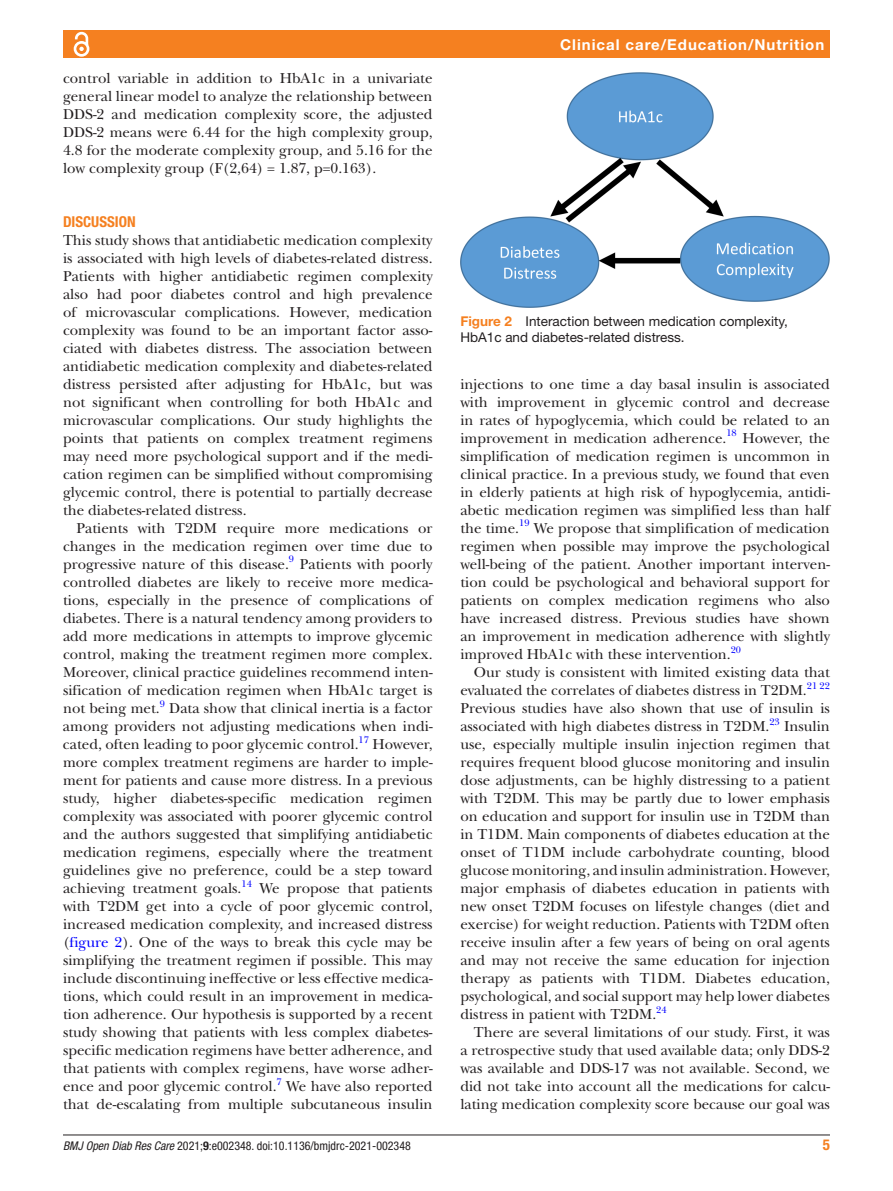
<style>
.page{position:relative;width:893px;height:1191px;background:#fff}
.page>*{position:absolute;margin:0;border:0;box-sizing:border-box;transform-origin:0 0}
.t1{font:15px/18px "New Baskerville";color:#231f20;text-align:justify}
.t2{font:700 15px "Helvetica Neue LT Std";letter-spacing:.065em;color:#fff}
.t3{font:700 condensed 15px "Helvetica Neue LT Std";color:#f58020}
.t4{font:13.5px/16.2px "Helvetica Neue LT Std";color:#231f20}
.t5{font:condensed 12px "Helvetica Neue LT Std";color:#231f20}
.t6{font:9.9px "New Baskerville";color:#00f}
.s1{color:#00f}
.s2{font-weight:700;color:#f58020}
.s3{font-style:italic}
.s4{font-weight:700}
</style>
<div class="page">
<hr style="left:63px;top:1134px;width:767px;height:1px;background:#231f20">
<div style="left:63px;top:31px;width:767px;height:27px;background:#f58020"></div>
<svg style="left:73px;top:31px;width:17px;height:26px"></svg>
<img style="left:460px;top:73px;width:370px;height:235px">
<p class="t1" style="left:63px;top:69px;width:371px">control variable in addition to HbA1c in a univariate general linear model to analyze the relationship between DDS-2 and medication complexity score, the adjusted DDS-2 means were 6.44 for the high complexity group, 4.8 for the moderate complexity group, and 5.16 for the low complexity group (F(2,64) = 1.87, p=0.163).</p>
<p class="t3" style="left:63px;top:213px;width:74px">DISCUSSION</p>
<p class="t1" style="left:63px;top:231px;width:371px">This study shows that antidiabetic medication complexity is associated with high levels of diabetes-related distress.<br>Patients with higher antidiabetic regimen complexity also had poor diabetes control and high prevalence of microvascular complications. However, medication complexity was found to be an important factor asso&shy;ciated with diabetes distress. The association between antidiabetic medication complexity and diabetes-related distress persisted after adjusting for HbA1c, but was not significant when controlling for both HbA1c and microvascular complications. Our study highlights the points that patients on complex treatment regimens may need more psychological support and if the medi&shy;cation regimen can be simplified without compromising glycemic control, there is potential to partially decrease the diabetes-related distress.</p>
<p class="t1" style="left:63px;top:519px;width:371px;text-indent:14px">Patients with T2DM require more medications or changes in the medication regimen over time due to progressive nature of this disease.</p>
<p class="t6" style="left:289px;top:553px;width:7px">9</p>
<p class="t1" style="left:63px;top:555px;width:371px;text-indent:237px">Patients with poorly controlled diabetes are likely to receive more medica&shy;tions, especially in the presence of complications of diabetes. There is a natural tendency among providers to add more medications in attempts to improve glycemic control, making the treatment regimen more complex.<br>Moreover, clinical practice guidelines recommend inten&shy;sification of medication regimen when HbA1c target is not being met.</p>
<p class="t6" style="left:160px;top:697px;width:7px">9</p>
<p class="t1" style="left:63px;top:699px;width:371px;text-indent:106px">Data show that clinical inertia is a factor among providers not adjusting medications when indi&shy;cated, often leading to poor glycemic control.</p>
<p class="t6" style="left:359px;top:733px;width:12px">17</p>
<p class="t1" style="left:63px;top:735px;width:371px;text-indent:309px">However, more complex treatment regimens are harder to imple&shy;ment for patients and cause more distress. In a previous study, higher diabetes-specific medication regimen complexity was associated with poorer glycemic control and the authors suggested that simplifying antidiabetic medication regimens, especially where the treatment guidelines give no preference, could be a step toward achieving treatment goals.</p>
<p class="t6" style="left:242px;top:877px;width:12px">14</p>
<p class="t1" style="left:63px;top:879px;width:371px;text-indent:196px">We propose that patients with T2DM get into a cycle of poor glycemic control, increased medication complexity, and increased distress (<span class="s1">figure 2</span>). One of the ways to break this cycle may be simplifying the treatment regimen if possible. This may include discontinuing ineffective or less effective medica&shy;tions, which could result in an improvement in medica&shy;tion adherence. Our hypothesis is supported by a recent study showing that patients with less complex diabetes&shy;specific medication regimens have better adherence, and that patients with complex regimens, have worse adher&shy;ence and poor glycemic control.<sup>7</sup> We have also reported that de-escalating from multiple subcutaneous insulin</p>
<p class="t2" style="left:560px;top:35px;width:266px">Clinical care/Education/Nutrition</p>
<p class="t4" style="left:460px;top:312px;width:329px"><span class="s2">Figure 2</span> Interaction between medication complexity,<br>HbA1c and diabetes-related distress.</p>
<p class="t1" style="left:460px;top:375px;width:371px">injections to one time a day basal insulin is associated with improvement in glycemic control and decrease in rates of hypoglycemia, which could be related to an improvement in medication adherence.<sup>18</sup> However, the simplification of medication regimen is uncommon in clinical practice. In a previous study, we found that even in elderly patients at high risk of hypoglycemia, antidi&shy;abetic medication regimen was simplified less than half the time.</p>
<p class="t6" style="left:519px;top:517px;width:12px">19</p>
<p class="t1" style="left:460px;top:519px;width:371px;text-indent:73px">We propose that simplification of medication regimen when possible may improve the psychological well-being of the patient. Another important interven&shy;tion could be psychological and behavioral support for patients on complex medication regimens who also have increased distress. Previous studies have shown an improvement in medication adherence with slightly improved HbA1c with these intervention.</p>
<p class="t6" style="left:731px;top:643px;width:12px">20</p>
<p class="t1" style="left:460px;top:663px;width:371px;text-indent:14px">Our study is consistent with limited existing data that evaluated the correlates of diabetes distress in T2DM.</p>
<p class="t6" style="left:807px;top:679px;width:25px">21 22</p>
<p class="t1" style="left:460px;top:699px;width:371px">Previous studies have also shown that use of insulin is associated with high diabetes distress in T2DM.</p>
<p class="t6" style="left:769px;top:715px;width:12px">23</p>
<p class="t1" style="left:460px;top:717px;width:371px;text-indent:324px">Insulin use, especially multiple insulin injection regimen that requires frequent blood glucose monitoring and insulin dose adjustments, can be highly distressing to a patient with T2DM. This may be partly due to lower emphasis on education and support for insulin use in T2DM than in T1DM. Main components of diabetes education at the onset of T1DM include carbohydrate counting, blood glucose monitoring, and insulin administration. However, major emphasis of diabetes education in patients with new onset T2DM focuses on lifestyle changes (diet and exercise) for weight reduction. Patients with T2DM often receive insulin after a few years of being on oral agents and may not receive the same education for injection therapy as patients with T1DM. Diabetes education, psychological, and social support may help lower diabetes distress in patient with T2DM.<sup>24</sup></p>
<p class="t1" style="left:460px;top:1023px;width:371px;text-indent:14px">There are several limitations of our study. First, it was a retrospective study that used available data; only DDS-2 was available and DDS-17 was not available. Second, we did not take into account all the medications for calcu&shy;lating medication complexity score because our goal was</p>
<p class="t5" style="left:63px;top:1138px;width:349px"><span class="s3">BMJ Open Diab Res Care</span> 2021;<span class="s4">9</span>:e002348. doi:10.1136/bmjdrc-2021-002348</p>
<p class="t3" style="left:823px;top:1135px;width:9px">5</p>
</div>
